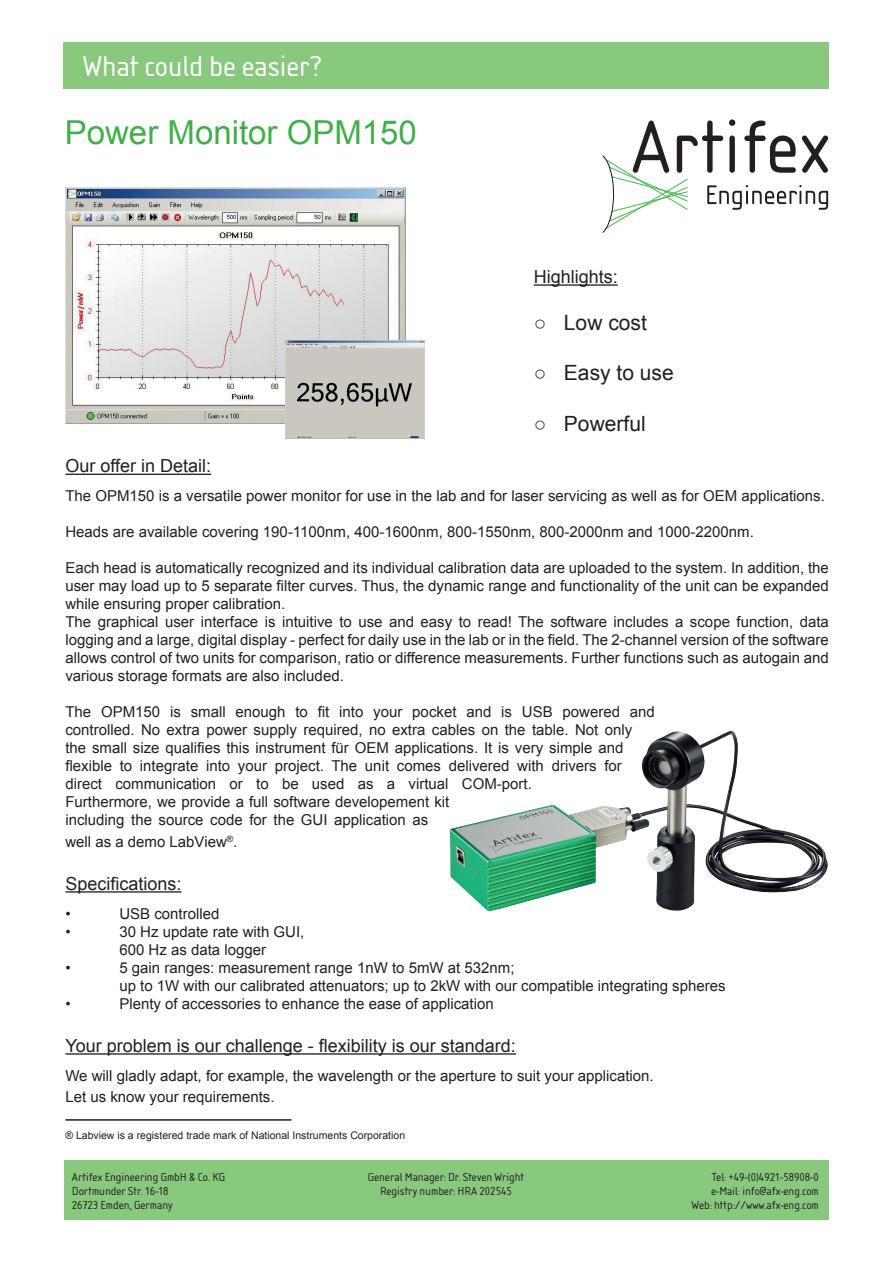
<style>
.page{position:relative;width:893px;height:1263px;background:#fff}
.page>*{position:absolute;margin:0;border:0;box-sizing:border-box;transform-origin:0 0}
.t1{font:33px "Arial";color:#40ae49}
.t2{font:30px "Isonorm D";color:#fff}
.t3{font:21px "Arial";color:#231f20}
.t4{font:18px "Arial";color:#231f20}
.t5{font:15px/18px "Arial";color:#231f20}
.t6{font:12px "Isonorm D";color:#231f20}
.t7{font:10.5px "Arial";color:#231f20}
</style>
<div class="page">
<hr style="left:65px;top:474px;width:146px;height:1px;background:#231f20">
<hr style="left:65px;top:891px;width:116px;height:1px;background:#231f20">
<hr style="left:65px;top:1053px;width:451px;height:1px;background:#231f20">
<div style="left:64px;top:1160px;width:765px;height:59px;background:#88c97d"></div>
<div style="left:64px;top:43px;width:765px;height:46px;background:#88c97d"></div>
<svg style="left:602px;top:119px;width:226px;height:114px"></svg>
<hr style="left:534px;top:284px;width:84px;height:2px;background:#231f20">
<img style="left:449px;top:731px;width:379px;height:181px">
<img style="left:65px;top:187px;width:341px;height:237px">
<img style="left:286px;top:340px;width:138px;height:99px">
<hr style="left:65px;top:1119px;width:226px;height:2px;background:#231f20">
<p class="t2" style="left:83px;top:49px;width:241px">What could be easier?</p>
<p class="t1" style="left:65px;top:111px;width:354px">Power Monitor OPM150</p>
<p class="t4" style="left:534px;top:265px;width:86px">Highlights:</p>
<p class="t3" style="left:534px;top:309px;width:115px">○ Low cost</p>
<p class="t3" style="left:534px;top:359px;width:141px">○ Easy to use</p>
<p class="t3" style="left:534px;top:410px;width:113px">○ Powerful</p>
<p class="t4" style="left:65px;top:454px;width:147px">Our offer in Detail:</p>
<p class="t5" style="left:65px;top:487px;width:761px">The OPM150 is a versatile power monitor for use in the lab and for laser servicing as well as for OEM applications.</p>
<p class="t5" style="left:65px;top:523px;width:690px">Heads are available covering 190-1100nm, 400-1600nm, 800-1550nm, 800-2000nm and 1000-2200nm.</p>
<p class="t5" style="left:65px;top:559px;width:765px;text-align:justify">Each head is automatically recognized and its individual calibration data are uploaded to the system. In addition, the user may load up to 5 separate filter curves. Thus, the dynamic range and functionality of the unit can be expanded while ensuring proper calibration.</p>
<p class="t5" style="left:65px;top:613px;width:765px;text-align:justify">The graphical user interface is intuitive to use and easy to read! The software includes a scope function, data logging and a large, digital display - perfect for daily use in the lab or in the field. The 2-channel version of the software allows control of two units for comparison, ratio or difference measurements. Further functions such as autogain and various storage formats are also included.</p>
<p class="t5" style="left:65px;top:703px;width:591px">The OPM150 is small enough to fit into your pocket and is USB powered and controlled. No extra power supply required, no extra cables on the table. Not only the small size qualifies this instrument für OEM applications. It is very simple and flexible to integrate into your project. The unit comes delivered with drivers for direct communication or to be used as a virtual COM-port.<br>Furthermore, we provide a full software developement kit<br>including the source code for the GUI application as</p>
<p class="t5" style="left:65px;top:833px;width:174px">well as a demo LabView<sup>®</sup>.</p>
<p class="t4" style="left:65px;top:872px;width:118px">Specifications:</p>
<p class="t5" style="left:65px;top:905px;width:7px">•</p>
<p class="t5" style="left:119px;top:905px;width:102px">USB controlled</p>
<p class="t5" style="left:65px;top:923px;width:7px">•</p>
<p class="t5" style="left:119px;top:923px;width:187px">30 Hz update rate with GUI,<br>600 Hz as data logger</p>
<p class="t5" style="left:65px;top:959px;width:7px">•</p>
<p class="t5" style="left:119px;top:959px;width:608px">5 gain ranges: measurement range 1nW to 5mW at 532nm;<br>up to 1W with our calibrated attenuators; up to 2kW with our compatible integrating spheres</p>
<p class="t5" style="left:65px;top:995px;width:7px">•</p>
<p class="t5" style="left:119px;top:995px;width:376px">Plenty of accessories to enhance the ease of application</p>
<p class="t4" style="left:65px;top:1034px;width:452px">Your problem is our challenge - flexibility is our standard:</p>
<p class="t5" style="left:65px;top:1065px;width:590px;line-height:21.6px">We will gladly adapt, for example, the wavelength or the aperture to suit your application.<br>Let us know your requirements.</p>
<p class="t7" style="left:65px;top:1128px;width:341px">® Labview is a registered trade mark of National Instruments Corporation</p>
<p class="t6" style="left:72px;top:1170px;width:155px">Artifex Engineering GmbH &amp; Co. KG</p>
<p class="t6" style="left:72px;top:1184px;width:98px">Dortmunder Str. 16-18</p>
<p class="t6" style="left:72px;top:1199px;width:102px">26723 Emden, Germany</p>
<p class="t6" style="left:368px;top:1170px;width:158px">General Manager: Dr. Steven Wright</p>
<p class="t6" style="left:380px;top:1184px;width:133px">Registry number: HRA 202545</p>
<p class="t6" style="left:712px;top:1170px;width:109px">Tel: +49-(0)4921-58908-0</p>
<p class="t6" style="left:711px;top:1184px;width:109px">e-Mail: info@afx-eng.com</p>
<p class="t6" style="left:691px;top:1199px;width:129px">Web: http://www.afx-eng.com</p>
</div>
